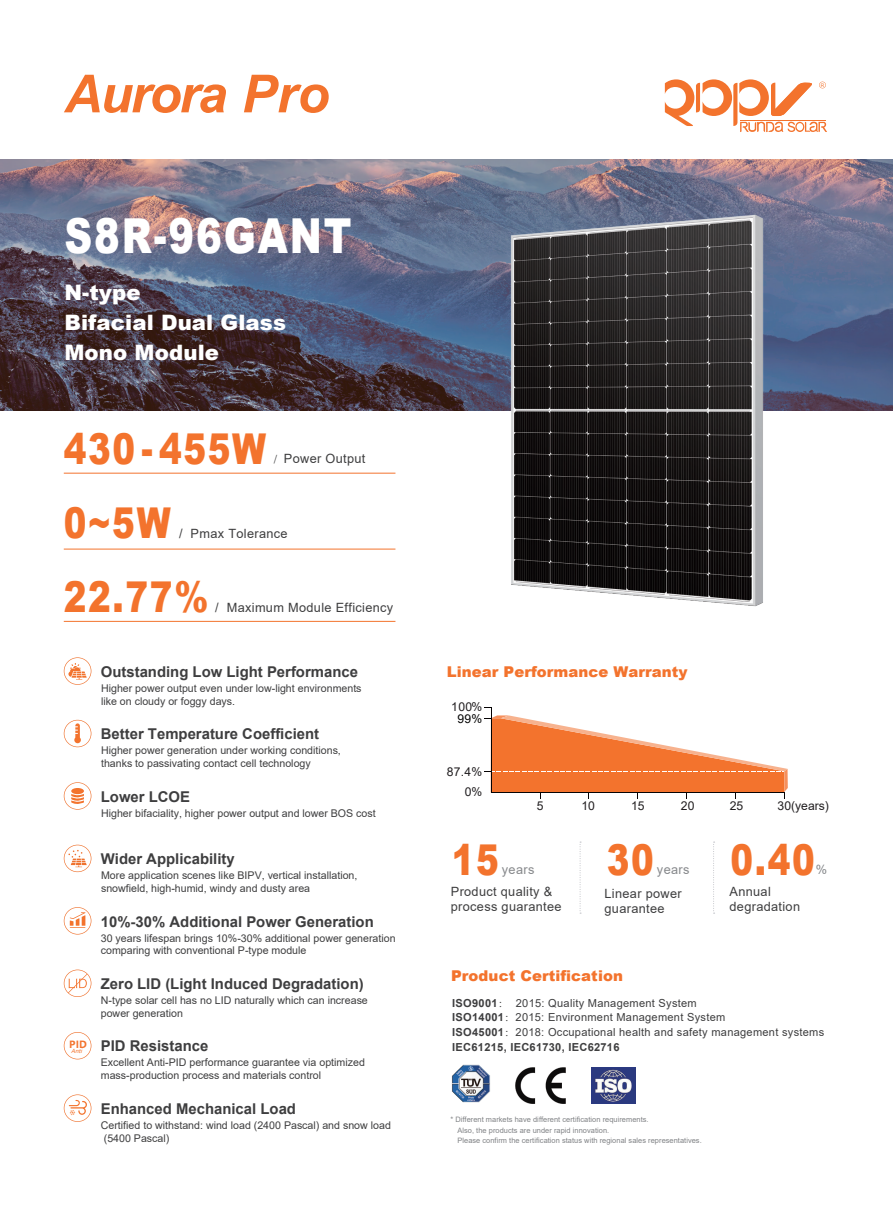
<style>
.page{position:relative;width:893px;height:1212px;background:#fff}
.page>*{position:absolute;margin:0;border:0;box-sizing:border-box;transform-origin:0 0}
.t1{font:italic 700 52.5px "Arial";letter-spacing:-.035em;color:#f3732d}
.t2{font:900 48.15px "Arial";letter-spacing:.05em;color:#fff;scale:.8 1}
.t3{font:900 42.45px "Arial";letter-spacing:.05em;color:#f3732d;scale:.8 1}
.t4{font:900 21.3px/29.7px "Arial";letter-spacing:.005em;color:#fff}
.t5{font:700 14.85px "Arial";color:#3e3e3f}
.t6{font:900 14.85px "Arial";letter-spacing:.005em;color:#f3732d}
.t7{font:12.75px/15.3px "Arial";letter-spacing:.025em;color:#3e3e3f}
.t8{font:12.75px "Arial";letter-spacing:.025em;color:#86888b}
.t9{font:12.15px/20.5px "Arial";color:#211e20;text-align:right}
.t10{font:12.15px "Arial";color:#030303}
.t11{font:11.1px/14.9px "Arial";letter-spacing:.025em;color:#3e3e3f}
.t12{font:10.65px/12.8px "Arial";color:#3e3e3f}
.t13{font:700 9.9px "Microsoft Ya Hei";color:#f3732d}
.t14{font:7.5px/10.6px "Arial";letter-spacing:.005em;color:#808285}
.t15{font:italic 5.55px "Microsoft Ya Hei";color:#f3732d}
.t16{font:4.8px "Arial";color:#f3732d}
.s1{font-family:"Adobe Song Std";font-weight:300}
.s2{font-weight:700}
</style>
<div class="page">
<svg style="left:0;top:159px;width:893px;height:252px;background:#5e5b70"></svg>
<img style="left:471px;top:159px;width:333px;height:448px">
<hr style="left:64px;top:473px;width:331px;height:1px;background:#f3732d">
<hr style="left:64px;top:549px;width:331px;height:1px;background:#f3732d">
<hr style="left:64px;top:621px;width:331px;height:1px;background:#f3732d">
<img style="left:591px;top:1067px;width:45px;height:36px">
<img style="left:516px;top:1067px;width:50px;height:36px">
<img style="left:452px;top:1064px;width:38px;height:39px">
<svg style="left:665px;top:79px;width:162px;height:53px"></svg>
<svg style="left:64px;top:907px;width:27px;height:27px"></svg>
<svg style="left:64px;top:969px;width:27px;height:28px"></svg>
<svg style="left:64px;top:1032px;width:27px;height:27px"></svg>
<svg style="left:64px;top:1094px;width:27px;height:28px"></svg>
<svg style="left:64px;top:657px;width:27px;height:28px"></svg>
<svg style="left:64px;top:720px;width:27px;height:27px"></svg>
<svg style="left:64px;top:782px;width:27px;height:28px"></svg>
<svg style="left:64px;top:845px;width:27px;height:27px"></svg>
<svg style="left:580px;top:842px;width:1px;height:72px"></svg>
<svg style="left:713px;top:842px;width:2px;height:72px"></svg>
<hr style="left:491px;top:707px;width:1px;height:85px;background:#060304">
<svg style="left:484px;top:715px;width:304px;height:84px"></svg>
<h1 class="t1" style="left:64px;top:59px;width:266px">Aurora Pro</h1>
<h2 class="t2" style="left:64px;top:201px;width:361px">S8R-96GANT</h2>
<h3 class="t4" style="left:64px;top:277px;width:223px">N-type<br>Bifacial Dual Glass<br>Mono Module</h3>
<h3 class="t3" style="left:64px;top:418px;width:255px">430 - 455W</h3>
<p class="t7" style="left:273px;top:450px;width:93px"><span class="s1">/</span> Power Output</p>
<h3 class="t3" style="left:64px;top:492px;width:135px">0~5W</h3>
<p class="t7" style="left:179px;top:526px;width:110px">/ Pmax Tolerance</p>
<h3 class="t3" style="left:64px;top:566px;width:182px">22.77%</h3>
<p class="t7" style="left:215px;top:600px;width:180px">/ Maximum Module Efficiency</p>
<h3 class="t5" style="left:101px;top:661px;width:259px">Outstanding Low Light Performance</h3>
<p class="t12" style="left:101px;top:682px;width:262px">Higher power output even under low-light environments like on cloudy or foggy days.</p>
<p class="t12" style="left:101px;top:744px;width:241px">Higher power generation under working conditions, thanks to passivating contact cell technology</p>
<p class="t12" style="left:101px;top:806px;width:276px">Higher bifaciality, higher power output and lower BOS cost</p>
<h3 class="t5" style="left:101px;top:724px;width:220px">Better Temperature Coefficient</h3>
<h3 class="t5" style="left:101px;top:786px;width:91px">Lower LCOE</h3>
<h3 class="t5" style="left:101px;top:848px;width:135px">Wider Applicability</h3>
<p class="t12" style="left:101px;top:869px;width:258px">More application scenes like BIPV, vertical installation, snowfield, high-humid, windy and dusty area</p>
<p class="t13" style="left:69px;top:1037px;width:19px">PID</p>
<p class="t15" style="left:71px;top:1048px;width:14px">Anti</p>
<h3 class="t5" style="left:101px;top:911px;width:274px">10%-30% Additional Power Generation</h3>
<p class="t12" style="left:101px;top:931px;width:296px">30 years lifespan brings 10%-30% additional power generation comparing with conventional P-type module</p>
<p class="t12" style="left:101px;top:994px;width:269px">N-type solar cell has no LID naturally which can increase power generation</p>
<p class="t12" style="left:101px;top:1056px;width:266px">Excellent Anti-PID performance guarantee via optimized mass-production process and materials control</p>
<p class="t12" style="left:101px;top:1118px;width:292px">Certified to withstand: wind load (2400 Pascal) and snow load (5400 Pascal)</p>
<h3 class="t5" style="left:101px;top:973px;width:264px">Zero LID (Light Induced Degradation)</h3>
<h3 class="t5" style="left:101px;top:1036px;width:109px">PID Resistance</h3>
<h3 class="t5" style="left:101px;top:1098px;width:197px">Enhanced Mechanical Load</h3>
<p class="t16" style="left:821px;top:82px;width:5px">R</p>
<h3 class="t6" style="left:447px;top:661px;width:242px">Linear Performance Warranty</h3>
<p class="t9" style="left:451px;top:697px;width:32px">100%</p>
<p class="t10" style="left:458px;top:711px;width:26px">99%</p>
<p class="t9" style="left:447px;top:761px;width:37px">87.4%<br>0%</p>
<p class="t9" style="left:537px;top:796px;width:8px">5</p>
<p class="t9" style="left:581px;top:796px;width:15px">10</p>
<p class="t9" style="left:631px;top:796px;width:15px">15</p>
<p class="t9" style="left:681px;top:796px;width:15px">20</p>
<p class="t9" style="left:730px;top:796px;width:15px">25</p>
<p class="t9" style="left:778px;top:796px;width:53px">30(years)</p>
<h3 class="t3" style="left:452px;top:828px;width:60px">15</h3>
<p class="t8" style="left:502px;top:860px;width:34px">years</p>
<p class="t7" style="left:451px;top:883px;width:112px">Product quality &amp; process guarantee</p>
<h3 class="t3" style="left:607px;top:828px;width:60px">30</h3>
<p class="t8" style="left:657px;top:860px;width:34px">years</p>
<p class="t7" style="left:605px;top:885px;width:79px">Linear power guarantee</p>
<h3 class="t3" style="left:730px;top:828px;width:107px">0.40</h3>
<p class="t8" style="left:816px;top:860px;width:13px">%</p>
<p class="t7" style="left:729px;top:883px;width:72px">Annual degradation</p>
<h3 class="t6" style="left:451px;top:965px;width:173px">Product Certification</h3>
<p class="t11" style="left:452px;top:995px;width:373px"><span class="s2">ISO9001</span><span class="s1">：</span> 2015: Quality Management System<br><span class="s2">ISO14001</span><span class="s1">：</span>2015: Environment Management System<br><span class="s2">ISO45001</span><span class="s1">：</span>2018: Occupational health and safety management systems <span class="s2">IEC61215, IEC61730, IEC62716</span></p>
<p class="t14" style="left:457px;top:1114px;width:246px;text-indent:-7px">* Different markets have different certification requirements.<br>Also, the products are under rapid innovation.<br>Please confirm the certification status with regional sales representatives.</p>
</div>
